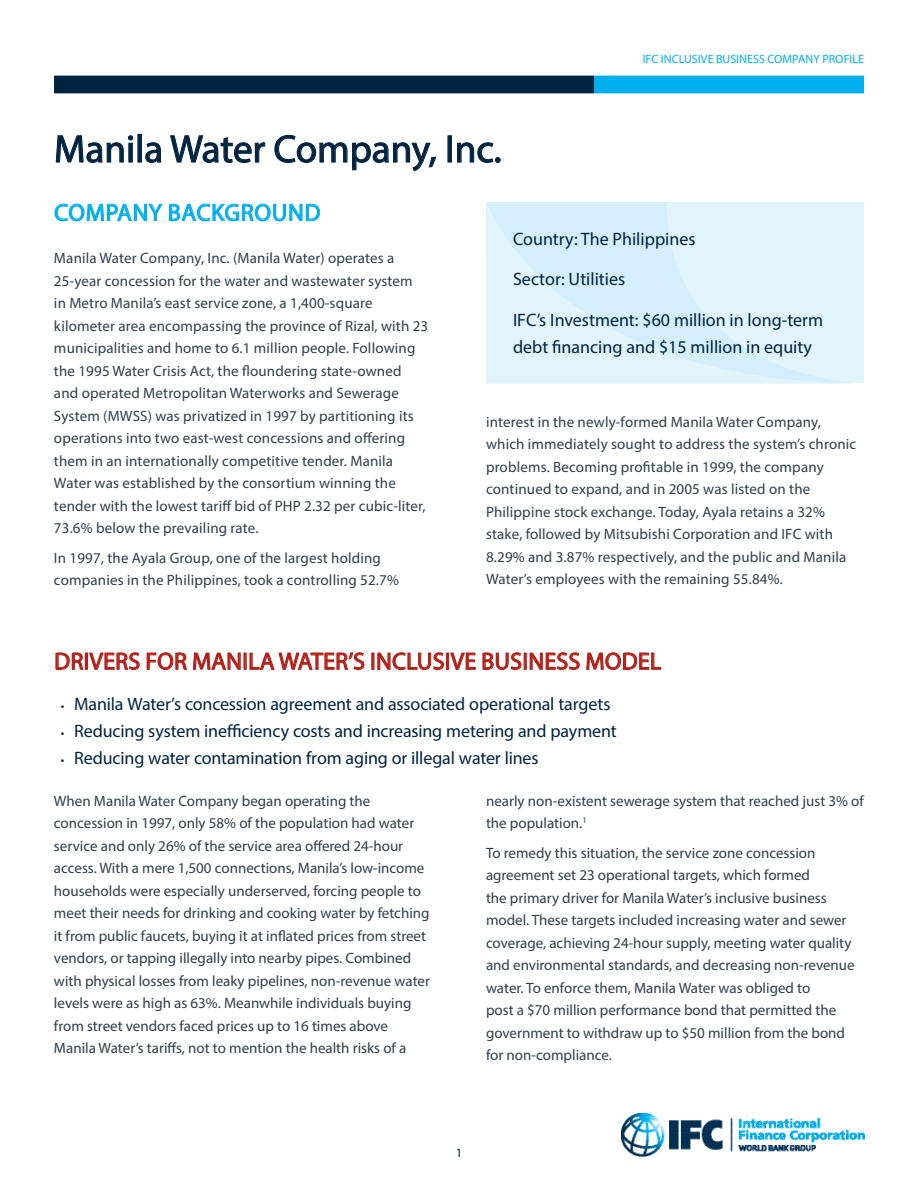
<style>
.page{position:relative;width:918px;height:1188px;background:#fff}
.page>*{position:absolute;margin:0;border:0;box-sizing:border-box;transform-origin:0 0}
.t1{font:39px "Myriad Pro";color:#002340}
.Right-Head{font:24px "Myriad Pro";letter-spacing:.01em;color:#b41d15}
.Body{font:24px "Myriad Pro";letter-spacing:.03em;color:#00aeef}
.Subheader{font:18px/27px "Myriad Pro";letter-spacing:-.005em;color:#002340}
.Right-text{font:15px/22.5px "Myriad Pro";color:#313e48}
.Body-2{font:15px/22.5px "Myriad Pro";letter-spacing:.01em;color:#313e48}
.t2{font:12.75px "Myriad Pro";color:#002340}
.t3{font:12px "Myriad Pro";letter-spacing:.005em;color:#00aeef}
.s1{font-size:12.75px;color:#231f20}
</style>
<div class="page">
<div style="left:54px;top:76px;width:540px;height:17px;background:#002340"></div>
<img style="left:621px;top:1113px;width:243px;height:43px">
<div style="left:594px;top:76px;width:270px;height:17px;background:#00aeef"></div>
<svg style="left:56px;top:136px;width:77px;height:27px"></svg>
<div style="left:138px;top:134px;width:4px;height:28px;border:1px solid #002340"></div>
<svg style="left:145px;top:142px;width:16px;height:21px"></svg>
<svg style="left:170px;top:135px;width:95px;height:28px"></svg>
<svg style="left:275px;top:135px;width:161px;height:36px"></svg>
<div style="left:448px;top:136px;width:4px;height:26px;border:1px solid #002340"></div>
<svg style="left:457px;top:142px;width:43px;height:21px"></svg>
<svg style="left:486px;top:203px;width:378px;height:180px;background:#dcf2fb"></svg>
<svg style="left:55px;top:204px;width:107px;height:17px"></svg>
<svg style="left:169px;top:204px;width:151px;height:17px"></svg>
<svg style="left:56px;top:653px;width:27px;height:17px"></svg>
<div style="left:85px;top:653px;width:3px;height:17px;border:1px solid #b41d15"></div>
<svg style="left:89px;top:653px;width:51px;height:17px"></svg>
<svg style="left:147px;top:653px;width:40px;height:17px"></svg>
<svg style="left:193px;top:652px;width:171px;height:19px"></svg>
<svg style="left:372px;top:653px;width:72px;height:17px"></svg>
<div style="left:446px;top:653px;width:3px;height:17px;border:1px solid #b41d15"></div>
<svg style="left:450px;top:653px;width:26px;height:17px"></svg>
<svg style="left:483px;top:653px;width:97px;height:17px"></svg>
<svg style="left:586px;top:652px;width:75px;height:18px"></svg>
<p class="t1" style="left:54px;top:125px;width:449px">Manila Water Company, Inc.</p>
<p class="t3" style="left:643px;top:52px;width:223px">IFC INCLUSIVE BUSINESS COMPANY PROFILE</p>
<p class="Body" style="left:54px;top:198px;width:268px">COMPANY BACKGROUND</p>
<p class="Body-2" style="left:54px;top:247px;width:376px">Manila Water Company, Inc. (Manila Water) operates a 25-year concession for the water and wastewater system in Metro Manila’s east service zone, a 1,400-square kilometer area encompassing the province of Rizal, with 23 municipalities and home to 6.1 million people. Following the 1995 Water Crisis Act, the floundering state-owned and operated Metropolitan Waterworks and Sewerage System (MWSS) was privatized in 1997 by partitioning its operations into two east-west concessions and offering them in an internationally competitive tender. Manila Water was established by the consortium winning the tender with the lowest tariff bid of PHP 2.32 per cubic-liter, 73.6% below the prevailing rate.</p>
<p class="Body-2" style="left:54px;top:546px;width:347px">In 1997, the Ayala Group, one of the largest holding companies in the Philippines, took a controlling 52.7%</p>
<p class="Subheader" style="left:513px;top:225px;width:184px">Country: The Philippines</p>
<p class="Subheader" style="left:513px;top:265px;width:114px">Sector: Utilities</p>
<p class="Subheader" style="left:513px;top:306px;width:312px">IFC’s Investment: $60 million in long-term debt financing and $15 million in equity</p>
<p class="Body-2" style="left:486px;top:410px;width:372px">interest in the newly-formed Manila Water Company, which immediately sought to address the system’s chronic problems. Becoming profitable in 1999, the company continued to expand, and in 2005 was listed on the Philippine stock exchange. Today, Ayala retains a 32% stake, followed by Mitsubishi Corporation and IFC with 8.29% and 3.87% respectively, and the public and Manila Water’s employees with the remaining 55.84%.</p>
<p class="Right-Head" style="left:54px;top:647px;width:609px">DRIVERS FOR MANILA WATER’S INCLUSIVE BUSINESS MODEL</p>
<p class="Subheader" style="left:61px;top:690px;width:551px"><span class="s1">•</span> Manila Water’s concession agreement and associated operational targets</p>
<p class="Subheader" style="left:61px;top:717px;width:558px"><span class="s1">•</span> Reducing system inefficiency costs and increasing metering and payment</p>
<p class="Subheader" style="left:61px;top:744px;width:479px"><span class="s1">•</span> Reducing water contamination from aging or illegal water lines</p>
<p class="Right-text" style="left:54px;top:789px;width:377px">When Manila Water Company began operating the concession in 1997, only 58% of the population had water service and only 26% of the service area offered 24-hour access. With a mere 1,500 connections, Manila’s low-income households were especially underserved, forcing people to meet their needs for drinking and cooking water by fetching it from public faucets, buying it at inflated prices from street vendors, or tapping illegally into nearby pipes. Combined with physical losses from leaky pipelines, non-revenue water levels were as high as 63%. Meanwhile individuals buying from street vendors faced prices up to 16 times above Manila Water’s tariffs, not to mention the health risks of a</p>
<p class="Right-text" style="left:486px;top:789px;width:379px">nearly non-existent sewerage system that reached just 3% of the population.<sup>1</sup></p>
<p class="Right-text" style="left:486px;top:841px;width:370px">To remedy this situation, the service zone concession agreement set 23 operational targets, which formed<br>the primary driver for Manila Water’s inclusive business model. These targets included increasing water and sewer coverage, achieving 24-hour supply, meeting water quality and environmental standards, and decreasing non-revenue water. To enforce them, Manila Water was obliged to<br>post a $70 million performance bond that permitted the government to withdraw up to $50 million from the bond for non-compliance.</p>
<p class="t2" style="left:456px;top:1145px;width:8px">1</p>
</div>
